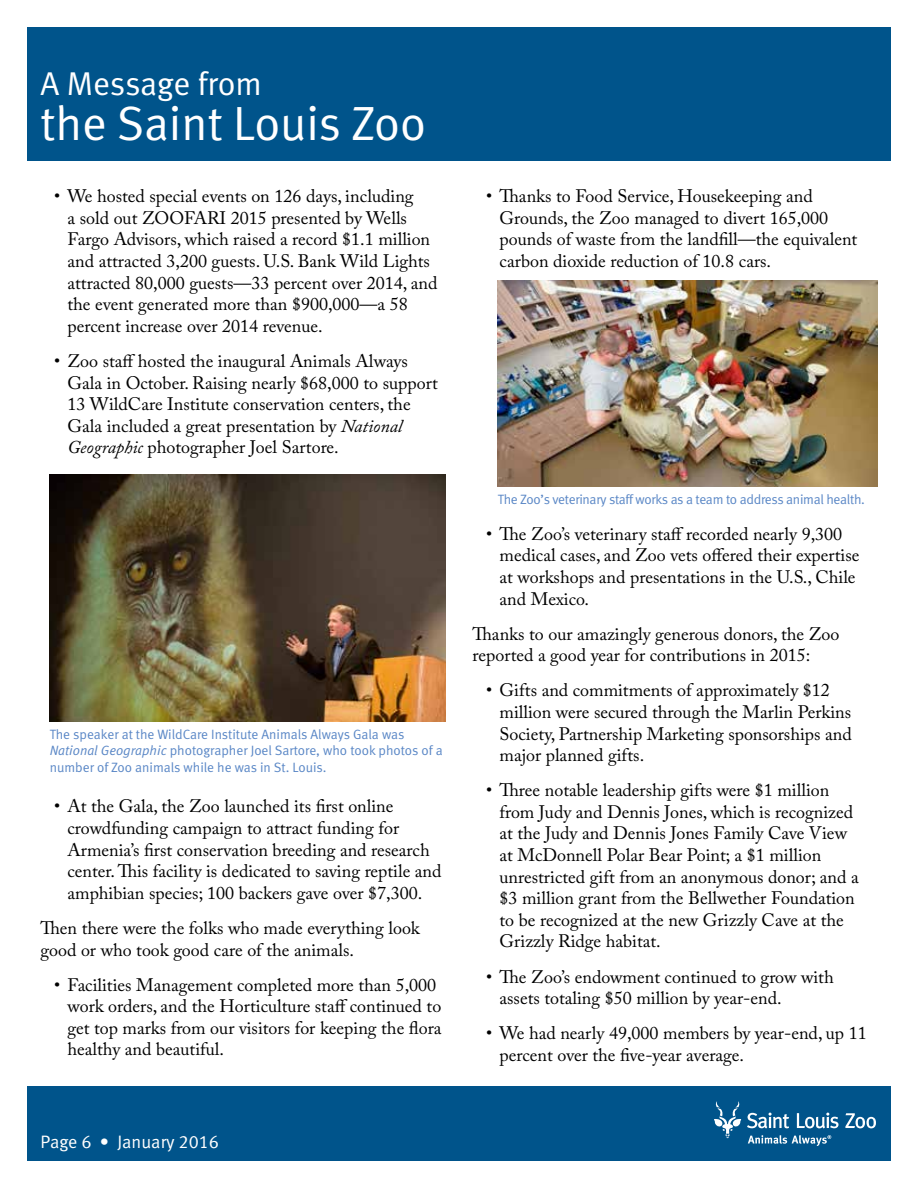
<style>
.page{position:relative;width:918px;height:1188px;background:#fff}
.page>*{position:absolute;margin:0;border:0;box-sizing:border-box;transform-origin:0 0}
.t1{font:48px "Meta Normal LF";color:#fff}
.t2{font:33px "Meta Normal LF";letter-spacing:-.005em;color:#fff}
.t3{font:18px/21.6px "Adobe Caslon Pro";color:#000}
.t4{font:18px "Meta Normal LF";color:#fff}
.t5{font:13.5px/16.2px "Meta Normal LF";letter-spacing:-.005em;color:#5a87c6}
.s1{font-style:italic}
</style>
<div class="page">
<div style="left:27px;top:27px;width:864px;height:133px;background:#00548b"></div>
<div style="left:27px;top:1086px;width:864px;height:75px;background:#00548b"></div>
<svg style="left:747px;top:1113px;width:42px;height:15px"></svg>
<svg style="left:797px;top:1113px;width:42px;height:16px"></svg>
<svg style="left:845px;top:1113px;width:31px;height:15px"></svg>
<svg style="left:714px;top:1101px;width:27px;height:37px"></svg>
<svg style="left:748px;top:1135px;width:83px;height:11px"></svg>
<img style="left:50px;top:474px;width:396px;height:248px">
<img style="left:498px;top:280px;width:379px;height:206px">
<h2 class="t2" style="left:40px;top:64px;width:223px">A Message from</h2>
<h1 class="t1" style="left:40px;top:96px;width:387px">the Saint Louis Zoo</h1>
<p class="t3" style="left:68px;top:185px;width:372px;text-indent:-14px">• We hosted special events on 126 days, including<br>a sold out ZOOFARI 2015 presented by Wells Fargo Advisors, which raised a record $1.1 million and attracted 3,200 guests. U.S. Bank Wild Lights attracted 80,000 guests—33 percent over 2014, and the event generated more than $900,000—a 58 percent increase over 2014 revenue.</p>
<p class="t3" style="left:68px;top:350px;width:372px;text-indent:-14px">• Zoo staff hosted the inaugural Animals Always Gala in October. Raising nearly $68,000 to support 13 WildCare Institute conservation centers, the Gala included a great presentation by <span class="s1">National Geographic</span> photographer Joel Sartore.</p>
<p class="t5" style="left:50px;top:726px;width:395px">The speaker at the WildCare Institute Animals Always Gala was<br><span class="s1">National Geographic</span> photographer Joel Sartore, who took photos of a number of Zoo animals while he was in St. Louis.</p>
<p class="t3" style="left:68px;top:795px;width:376px;text-indent:-14px">• At the Gala, the Zoo launched its first online crowdfunding campaign to attract funding for Armenia’s first conservation breeding and research center. This facility is dedicated to saving reptile and amphibian species; 100 backers gave over $7,300.</p>
<p class="t3" style="left:40px;top:917px;width:381px">Then there were the folks who made everything look good or who took good care of the animals.</p>
<p class="t3" style="left:68px;top:974px;width:376px;text-indent:-14px">• Facilities Management completed more than 5,000 work orders, and the Horticulture staff continued to get top marks from our visitors for keeping the flora healthy and beautiful.</p>
<p class="t4" style="left:40px;top:1131px;width:180px">Page 6 • January 2016</p>
<p class="t3" style="left:500px;top:185px;width:359px;text-indent:-14px">• Thanks to Food Service, Housekeeping and Grounds, the Zoo managed to divert 165,000 pounds of waste from the landfill—the equivalent carbon dioxide reduction of 10.8 cars.</p>
<p class="t5" style="left:498px;top:491px;width:369px">The Zoo’s veterinary staff works as a team to address animal health.</p>
<p class="t3" style="left:500px;top:523px;width:362px;text-indent:-14px">• The Zoo’s veterinary staff recorded nearly 9,300 medical cases, and Zoo vets offered their expertise at workshops and presentations in the U.S., Chile and Mexico.</p>
<p class="t3" style="left:472px;top:623px;width:368px">Thanks to our amazingly generous donors, the Zoo reported a good year for contributions in 2015:</p>
<p class="t3" style="left:500px;top:679px;width:354px;text-indent:-14px">• Gifts and commitments of approximately $12 million were secured through the Marlin Perkins Society, Partnership Marketing sponsorships and major planned gifts.</p>
<p class="t3" style="left:500px;top:779px;width:361px;text-indent:-14px">• Three notable leadership gifts were $1 million from Judy and Dennis Jones, which is recognized at the Judy and Dennis Jones Family Cave View at McDonnell Polar Bear Point; a $1 million unrestricted gift from an anonymous donor; and a $3 million grant from the Bellwether Foundation to be recognized at the new Grizzly Cave at the Grizzly Ridge habitat.</p>
<p class="t3" style="left:500px;top:966px;width:336px;text-indent:-14px">• The Zoo’s endowment continued to grow with assets totaling $50 million by year-end.</p>
<p class="t3" style="left:500px;top:1022px;width:369px;text-indent:-14px">• We had nearly 49,000 members by year-end, up 11 percent over the five-year average.</p>
</div>
